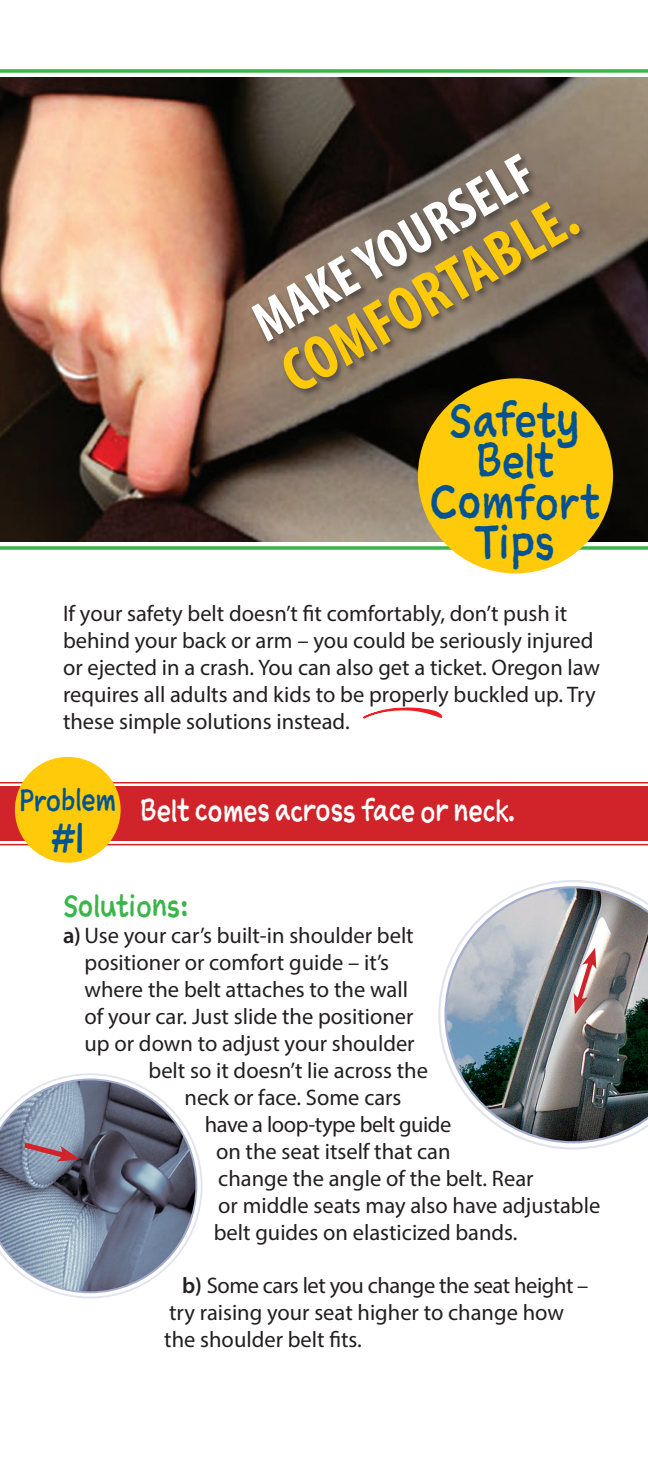
<style>
.page{position:relative;width:648px;height:1458px;background:#fff}
.page>*{position:absolute;margin:0;border:0;box-sizing:border-box;transform-origin:0 0}
.t1{font:700 condensed 63px "Myriad Pro";color:#feca0a}
.t2{font:700 condensed 56.25px "Myriad Pro";color:#fff}
.t3{font:45px/40.5px "Sketchnote Text";color:#015491;text-align:center;scale:.85 1}
.t4{font:40.5px "Sketchnote Text";color:#015491;scale:.82 1}
.t5{font:29.25px "Sketchnote Text";color:#fff;scale:.83 1}
.t6{font:29.25px "Sketchnote Text";color:#3ab54a;scale:.85 1}
.t7{font:29.25px "Sketchnote Text";color:#015491;scale:.82 1}
.t8{font:22.5px/27px "Myriad Pro";color:#231f20}
.t9{font:22.5px "Myriad Pro";letter-spacing:-.02em;color:#231f20}
.s1{font-weight:600}
</style>
<div class="page">
<img style="left:0;top:78px;width:648px;height:463px">
<svg style="left:0;top:69px;width:648px;height:4px;background:#53be61"></svg>
<svg style="left:0;top:546px;width:648px;height:4px;background:#53be60"></svg>
<div style="left:418px;top:378px;width:195px;height:195px;background:#feca0a;border-radius:50%"></div>
<svg style="left:0;top:781px;width:648px;height:65px"></svg>
<div style="left:0;top:786px;width:648px;height:55px;background:#d1232a"></div>
<div style="left:15px;top:757px;width:106px;height:106px;background:#feca0a;border-radius:50%"></div>
<img style="left:438px;top:880px;width:210px;height:270px">
<svg style="left:573px;top:948px;width:24px;height:66px"></svg>
<div style="left:250px;top:151px;width:338px;height:247px;background:#231f20;opacity:.5"></div>
<svg style="left:363px;top:707px;width:80px;height:12px"></svg>
<svg style="left:56px;top:1073px;width:147px;height:226px"></svg>
<svg style="left:0;top:1079px;width:197px;height:214px"></svg>
<svg style="left:19px;top:1139px;width:61px;height:23px"></svg>
<h2 class="t2" style="left:240px;top:296px;width:317px;rotate:-30deg">MAKE YOURSELF</h2>
<h1 class="t1" style="left:267px;top:343px;width:332px;rotate:-30deg">COMFORTABLE.</h1>
<h3 class="t3" style="left:429px;top:399px;width:202px">Safety<br>Belt<br>Comfort<br>Tips</h3>
<p class="t8" style="left:63px;top:600px;width:539px">If your safety belt doesn’t fit comfortably, don’t push it behind your back or arm – you could be seriously injured or ejected in a crash. You can also get a ticket. Oregon law requires all adults and kids to be properly buckled up. Try these simple solutions instead.</p>
<h3 class="t7" style="left:19px;top:780px;width:120px">Problem</h3>
<h3 class="t4" style="left:50px;top:811px;width:44px">#1</h3>
<h3 class="t5" style="left:140px;top:791px;width:454px">Belt comes across face or neck.</h3>
<h3 class="t6" style="left:63px;top:886px;width:149px">Solutions:</h3>
<p class="t8" style="left:63px;top:922px;width:352px"><span class="s1">a)</span> Use your car’s built-in shoulder belt</p>
<p class="t8" style="left:85px;top:949px;width:306px">positioner or comfort guide – it’s</p>
<p class="t8" style="left:85px;top:976px;width:325px">where the belt attaches to the wall</p>
<p class="t8" style="left:85px;top:1003px;width:331px">of your car. Just slide the positioner</p>
<p class="t8" style="left:85px;top:1030px;width:332px">up or down to adjust your shoulder</p>
<p class="t8" style="left:149px;top:1057px;width:281px">belt so it doesn’t lie across the</p>
<p class="t8" style="left:185px;top:1084px;width:219px">neck or face. Some cars</p>
<p class="t9" style="left:205px;top:1111px;width:248px">have a loop-type belt guide</p>
<p class="t8" style="left:216px;top:1138px;width:236px">on the seat itself that can</p>
<p class="t8" style="left:218px;top:1165px;width:317px">change the angle of the belt. Rear</p>
<p class="t8" style="left:218px;top:1192px;width:384px">or middle seats may also have adjustable</p>
<p class="t8" style="left:214px;top:1219px;width:305px">belt guides on elasticized bands.</p>
<p class="t8" style="left:164px;top:1272px;width:426px;text-indent:18px"><span class="s1">b)</span> Some cars let you change the seat height – try raising your seat higher to change how the shoulder belt fits.</p>
</div>
